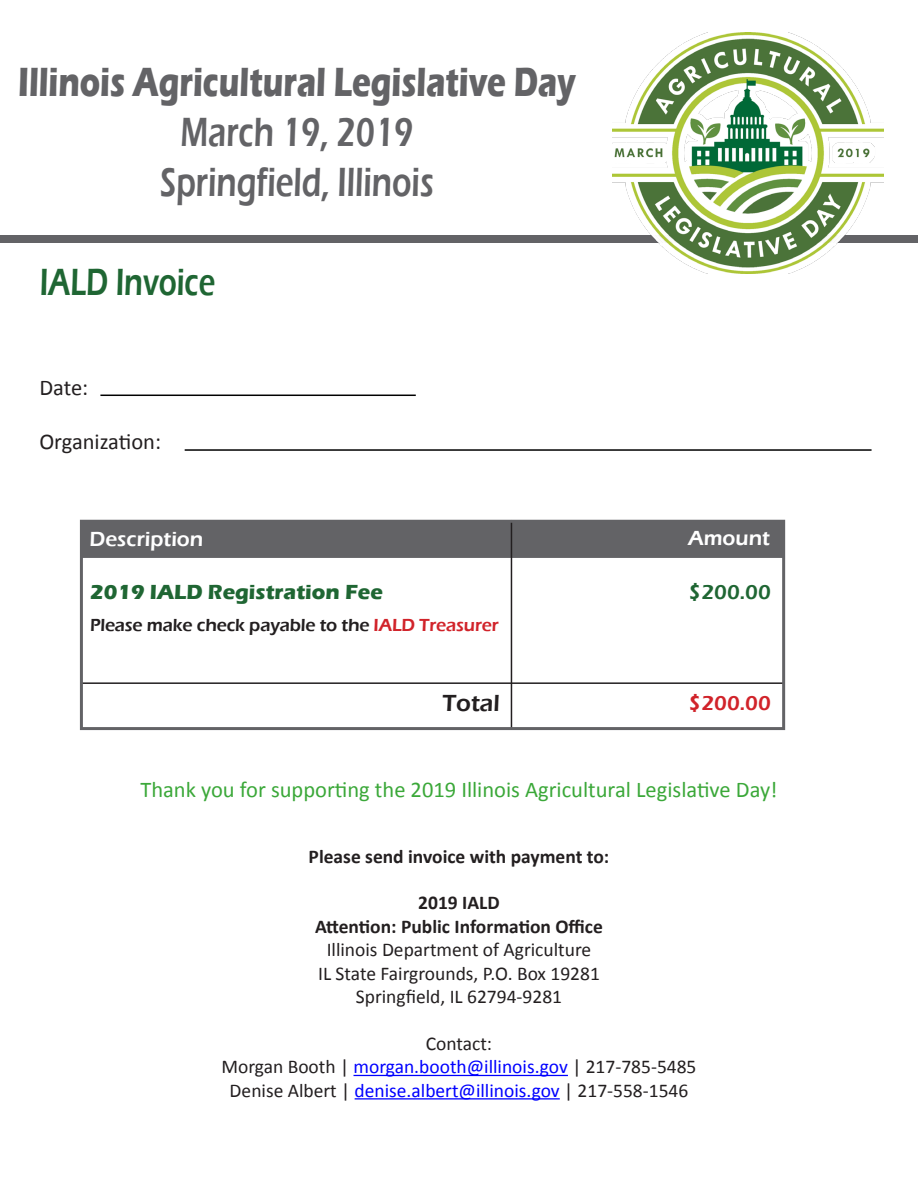
<style>
.page{position:relative;width:918px;height:1188px;background:#fff}
.page>*{position:absolute;margin:0;border:0;box-sizing:border-box;transform-origin:0 0}
.t1{font:700 42px "Eras ITC";color:#636366;scale:.75 1}
.t2{font:600 42px "Eras ITC";color:#636366;scale:.75 1}
.t3{font:600 39px "Eras ITC";color:#1f6633;scale:.75 1}
.t4{font:600 24px "Eras ITC";color:#231f20}
.t5{font:22.5px "Calibri";color:#3ba839}
.t6{font:22.5px "Calibri";letter-spacing:-.005em;color:#231f20}
.t7{font:700 21px "Eras ITC";color:#1f6633}
.t8{font:600 21px "Eras ITC";color:#fff}
.t9{font:600 21px "Eras ITC";color:#1f6633}
.t10{font:600 21px "Eras ITC";color:#d1232a}
.t11{font:19.5px "Calibri";color:#231f20}
.t12{font:700 19.5px "Calibri";color:#231f20}
.t13{font:600 18px "Eras ITC";letter-spacing:-.01em;color:#231f20}
.s1{color:#d1232a}
.s2{color:#00f}
</style>
<div class="page">
<hr style="left:80px;top:682px;width:703px;height:2px;background:#231f20">
<hr style="left:354px;top:1075px;width:214px;height:1px;background:#00f">
<hr style="left:355px;top:1098px;width:205px;height:2px;background:#00f">
<div style="left:79px;top:520px;width:707px;height:39px;background:#636366;border:2px solid #fff"></div>
<hr style="left:511px;top:520px;width:1px;height:209px;background:#231f20">
<div style="left:80px;top:520px;width:705px;height:210px;border:3px solid #636366"></div>
<hr style="left:100px;top:395px;width:316px;height:1px;background:#000">
<hr style="left:185px;top:449px;width:687px;height:2px;background:#000">
<div style="left:0;top:235px;width:918px;height:8px;background:#636366"></div>
<img style="left:612px;top:33px;width:271px;height:240px">
<p class="t1" style="left:18px;top:57px;width:745px">Illinois Agricultural Legislative Day</p>
<p class="t2" style="left:181px;top:108px;width:312px">March 19, 2019</p>
<p class="t2" style="left:160px;top:159px;width:366px">Springfield, Illinois</p>
<p class="t3" style="left:40px;top:260px;width:235px">IALD Invoice</p>
<p class="t6" style="left:39px;top:373px;width:50px">Date:</p>
<p class="t6" style="left:39px;top:427px;width:123px">Organization:</p>
<p class="t8" style="left:90px;top:527px;width:115px">Description</p>
<p class="t8" style="left:688px;top:526px;width:83px">Amount</p>
<p class="t9" style="left:689px;top:580px;width:84px">$200.00</p>
<p class="t7" style="left:90px;top:580px;width:294px">2019 IALD Registration Fee</p>
<p class="t13" style="left:90px;top:615px;width:410px">Please make check payable to the <span class="s1">IALD Treasurer</span></p>
<p class="t4" style="left:442px;top:689px;width:59px">Total</p>
<p class="t10" style="left:689px;top:691px;width:84px">$200.00</p>
<p class="t5" style="left:140px;top:775px;width:639px">Thank you for supporting the 2019 Illinois Agricultural Legislative Day!</p>
<p class="t12" style="left:309px;top:844px;width:302px">Please send invoice with payment to:</p>
<p class="t12" style="left:418px;top:891px;width:83px">2019 IALD</p>
<p class="t12" style="left:315px;top:914px;width:289px">Attention: Public Information Office</p>
<p class="t11" style="left:327px;top:937px;width:266px">Illinois Department of Agriculture</p>
<p class="t11" style="left:318px;top:961px;width:283px">IL State Fairgrounds, P.O. Box 19281</p>
<p class="t11" style="left:356px;top:984px;width:208px">Springfield, IL 62794-9281</p>
<p class="t11" style="left:426px;top:1031px;width:68px">Contact:</p>
<p class="t11" style="left:221px;top:1054px;width:477px">Morgan Booth | <span class="s2">morgan.booth@illinois.gov</span> | 217-785-5485</p>
<p class="t11" style="left:230px;top:1078px;width:460px">Denise Albert | <span class="s2">denise.albert@illinois.gov</span> | 217-558-1546</p>
</div>
